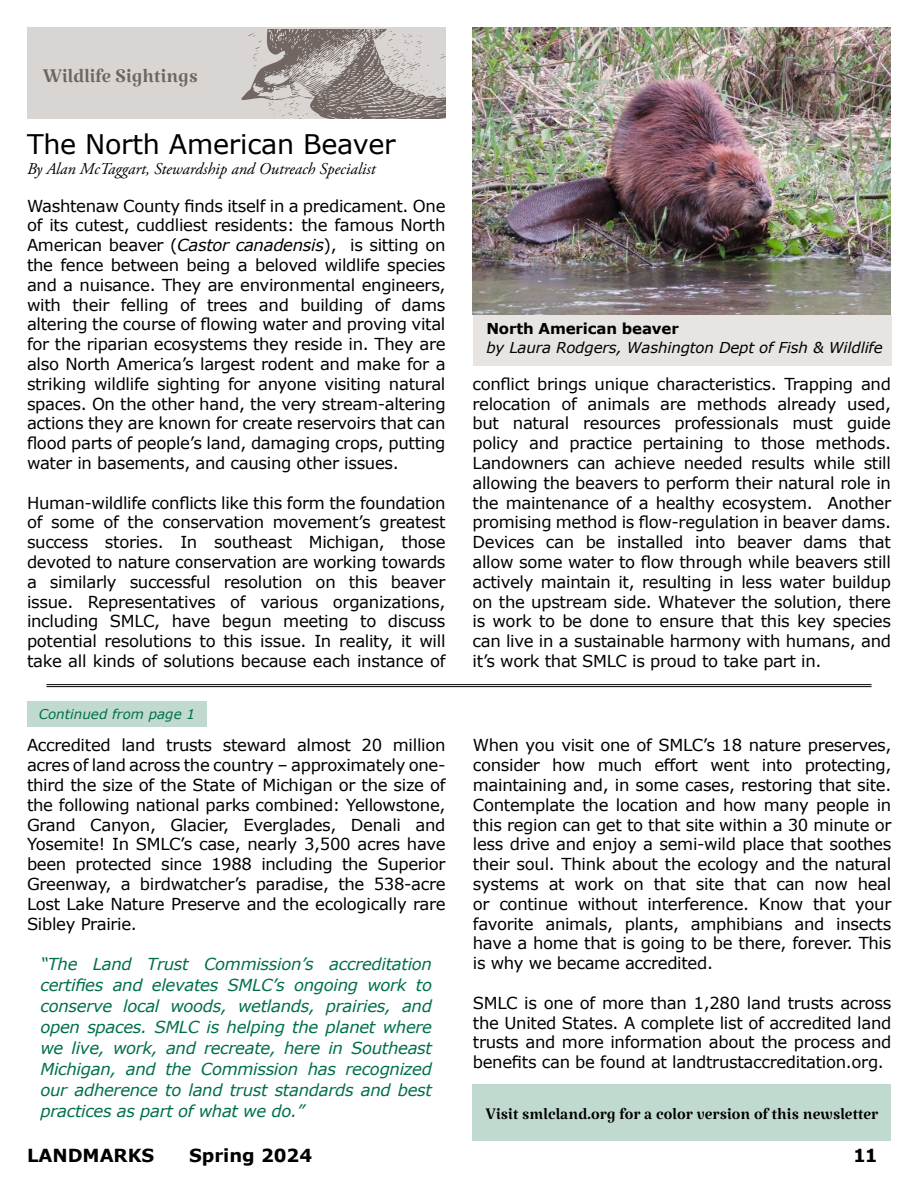
<style>
.page{position:relative;width:918px;height:1188px;background:#fff}
.page>*{position:absolute;margin:0;border:0;box-sizing:border-box;transform-origin:0 0}
.t1{font:27px "Verdana";letter-spacing:-.01em;color:#000}
.t2{font:27px "Katibeh";color:#6d655e}
.t3{font:22.5px "Katibeh";color:#000}
.t4{font:700 18px "Verdana";color:#000}
.t5{font:16.5px/19.8px "Verdana";letter-spacing:-.02em;color:#000;text-align:justify}
.t6{font:italic 16.5px/21px "Verdana";letter-spacing:-.02em;color:#00704a;text-align:justify}
.t7{font:italic 16.5px "Adobe Garamond Pro";color:#000}
.t8{font:italic 15px "Verdana";letter-spacing:-.01em;color:#000}
.t9{font:700 15px "Verdana";letter-spacing:-.01em;color:#000}
.t10{font:italic 13.5px "Verdana";color:#00704a}
.s1{font-style:italic}
</style>
<div class="page">
<div style="left:473px;top:315px;width:418px;height:51px;background:#e7e4e2"></div>
<div style="left:27px;top:701px;width:180px;height:26px;background:#c1dad0"></div>
<div style="left:27px;top:27px;width:419px;height:92px;background:#d9d5d2"></div>
<svg style="left:242px;top:29px;width:204px;height:90px"></svg>
<img style="left:472px;top:27px;width:419px;height:288px">
<hr style="left:46px;top:684px;width:826px;height:1px;background:#000">
<hr style="left:46px;top:686px;width:826px;height:1px;background:#000">
<div style="left:472px;top:1084px;width:419px;height:56px;background:#c1dad0"></div>
<h1 class="t2" style="left:43px;top:57px;width:156px">Wildlife Sightings</h1>
<h1 class="t1" style="left:27px;top:126px;width:370px">The North American Beaver</h1>
<p class="t7" style="left:27px;top:159px;width:350px">By Alan McTaggart, Stewardship and Outreach Specialist</p>
<p class="t5" style="left:27px;top:195px;width:420px">Washtenaw County finds itself in a predicament. One of its cutest, cuddliest residents: the famous North American beaver (<span class="s1">Castor canadensis</span>), is sitting on the fence between being a beloved wildlife species and a nuisance. They are environmental engineers, with their felling of trees and building of dams altering the course of flowing water and proving vital for the riparian ecosystems they reside in. They are also North America’s largest rodent and make for a striking wildlife sighting for anyone visiting natural spaces. On the other hand, the very stream-altering actions they are known for create reservoirs that can flood parts of people’s land, damaging crops, putting water in basements, and causing other issues.</p>
<p class="t5" style="left:27px;top:492px;width:420px">Human-wildlife conflicts like this form the foundation of some of the conservation movement’s greatest success stories. In southeast Michigan, those devoted to nature conservation are working towards a similarly successful resolution on this beaver issue. Representatives of various organizations, including SMLC, have begun meeting to discuss potential resolutions to this issue. In reality, it will take all kinds of solutions because each instance of</p>
<p class="t10" style="left:39px;top:705px;width:158px">Continued from page 1</p>
<p class="t5" style="left:27px;top:735px;width:420px">Accredited land trusts steward almost 20 million acres of land across the country – approximately one&shy;third the size of the State of Michigan or the size of the following national parks combined: Yellowstone, Grand Canyon, Glacier, Everglades, Denali and Yosemite! In SMLC’s case, nearly 3,500 acres have been protected since 1988 including the Superior Greenway, a birdwatcher’s paradise, the 538-acre Lost Lake Nature Preserve and the ecologically rare Sibley Prairie.</p>
<p class="t6" style="left:40px;top:954px;width:393px">“The Land Trust Commission’s accreditation certifies and elevates SMLC’s ongoing work to conserve local woods, wetlands, prairies, and open spaces. SMLC is helping the planet where we live, work, and recreate, here in Southeast Michigan, and the Commission has recognized our adherence to land trust standards and best practices as part of what we do.”</p>
<p class="t9" style="left:486px;top:318px;width:194px">North American beaver</p>
<p class="t8" style="left:486px;top:338px;width:398px">by Laura Rodgers, Washington Dept of Fish &amp; Wildlife</p>
<p class="t5" style="left:472px;top:374px;width:420px">conflict brings unique characteristics. Trapping and relocation of animals are methods already used, but natural resources professionals must guide policy and practice pertaining to those methods.<br>Landowners can achieve needed results while still allowing the beavers to perform their natural role in the maintenance of a healthy ecosystem. Another promising method is flow-regulation in beaver dams.<br>Devices can be installed into beaver dams that allow some water to flow through while beavers still actively maintain it, resulting in less water buildup on the upstream side. Whatever the solution, there is work to be done to ensure that this key species can live in a sustainable harmony with humans, and it’s work that SMLC is proud to take part in.</p>
<p class="t5" style="left:473px;top:735px;width:420px">When you visit one of SMLC’s 18 nature preserves, consider how much effort went into protecting, maintaining and, in some cases, restoring that site.<br>Contemplate the location and how many people in this region can get to that site within a 30 minute or less drive and enjoy a semi-wild place that soothes their soul. Think about the ecology and the natural systems at work on that site that can now heal or continue without interference. Know that your favorite animals, plants, amphibians and insects have a home that is going to be there, forever. This is why we became accredited.</p>
<p class="t5" style="left:473px;top:993px;width:420px">SMLC is one of more than 1,280 land trusts across the United States. A complete list of accredited land trusts and more information about the process and benefits can be found at landtrustaccreditation.org.</p>
<h2 class="t3" style="left:486px;top:1098px;width:394px">Visit smlcland.org for a color version of this newsletter</h2>
<p class="t4" style="left:27px;top:1143px;width:129px">LANDMARKS</p>
<p class="t4" style="left:189px;top:1143px;width:125px">Spring 2024</p>
<p class="t4" style="left:853px;top:1143px;width:26px">11</p>
</div>
